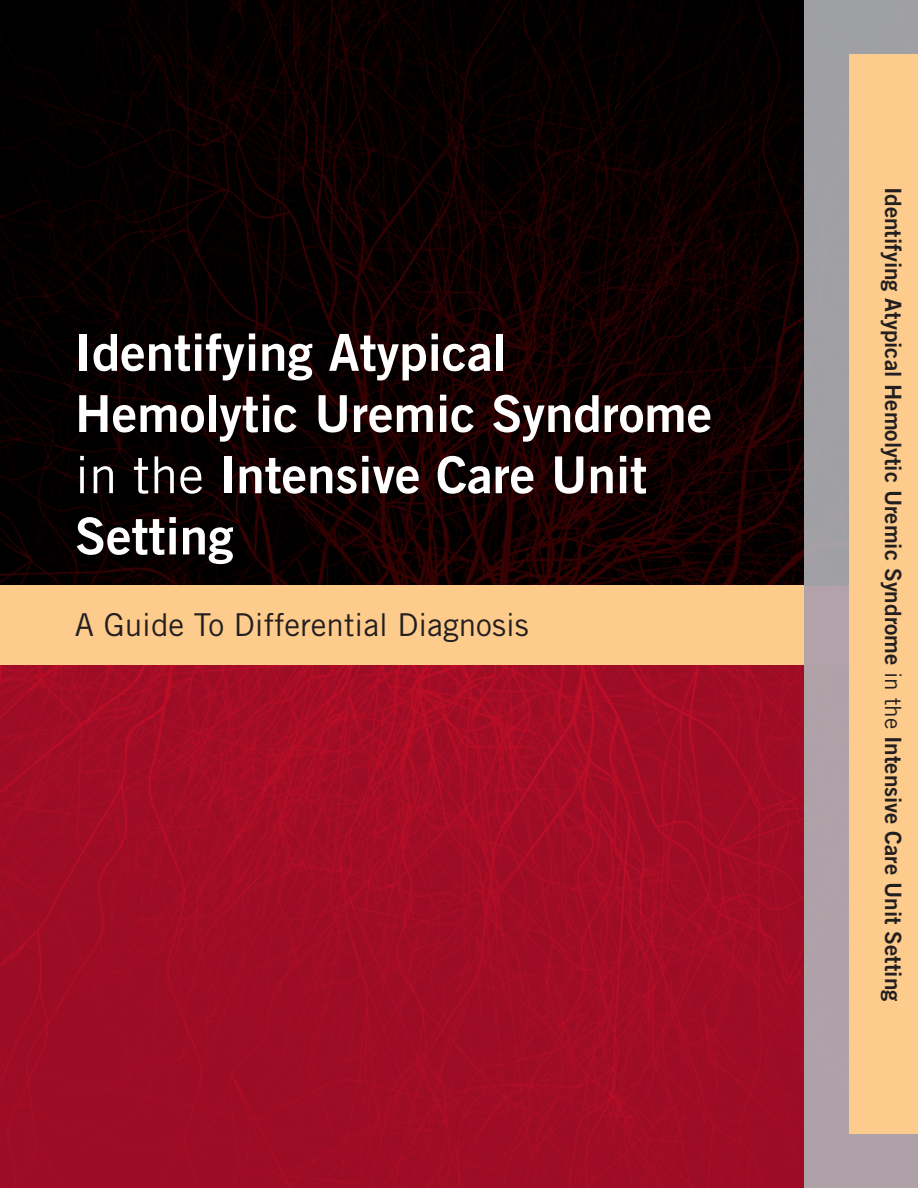
<style>
.page{position:relative;width:918px;height:1188px;background:#fff}
.page>*{position:absolute;margin:0;border:0;box-sizing:border-box;transform-origin:0 0}
.t1{font:51px/61.2px "Trade Gothic LT Std Bd 2";color:#fff}
.t2{font:31.5px "Trade Gothic LT Std";color:#231f20}
.t3{font:22.5px "Trade Gothic LT Std Bd 2";color:#231f20}
.s1{font-family:"Trade Gothic LT Std"}
</style>
<div class="page">
<svg style="left:0;top:0;width:804px;height:585px;background:#0b0000"></svg>
<img style="left:0;top:665px;width:804px;height:523px">
<div style="left:804px;top:0;width:114px;height:1188px;background:linear-gradient(to right,#a8a1a6,#a7a0a6)"></div>
<div style="left:849px;top:54px;width:69px;height:1080px;background:#fdcb8b"></div>
<div style="left:0;top:585px;width:804px;height:80px;background:#fdcb8b"></div>
<p class="t1" style="left:75px;top:321px;width:639px">Identifying Atypical<br>Hemolytic Uremic Syndrome <span class="s1">in the</span> Intensive Care Unit<br>Setting</p>
<p class="t2" style="left:75px;top:606px;width:455px">A Guide To Differential Diagnosis</p>
<p class="t3" style="left:907px;top:187px;width:816px;rotate:90deg">Identifying Atypical Hemolytic Uremic Syndrome <span class="s1">in the</span> Intensive Care Unit Setting</p>
</div>
